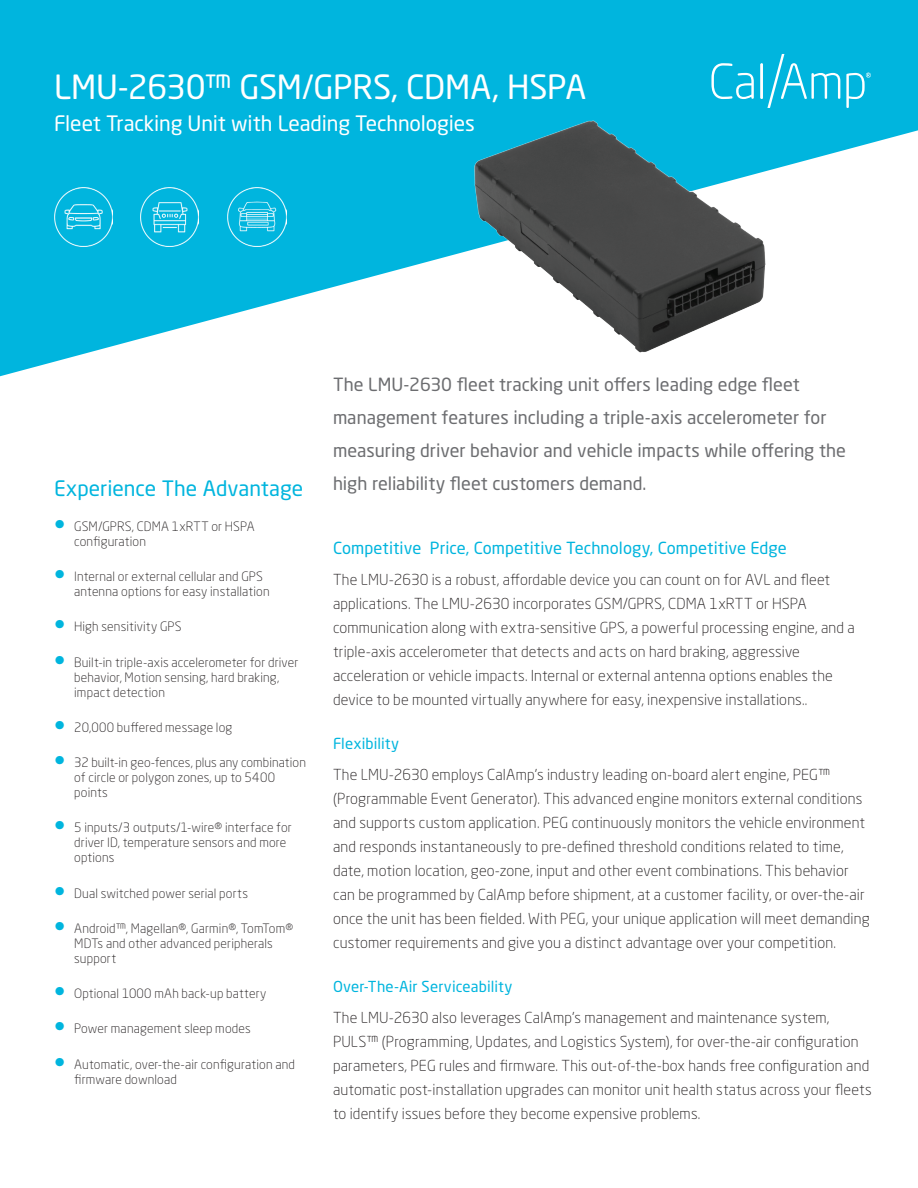
<style>
.page{position:relative;width:918px;height:1188px;background:#fff}
.page>*{position:absolute;margin:0;border:0;box-sizing:border-box;transform-origin:0 0}
.t1{font:33px "Neo Sans Std";letter-spacing:-.01em;color:#fff}
.t2{font:21px "Neo Sans Std";letter-spacing:-.005em;color:#fff}
.t3{font:21px "Neo Sans Std";color:#00b5de}
.t4{font:18px/33px "Neo Sans Std";color:#6c6d70}
.t5{font:16.5px "Neo Sans Std";letter-spacing:.005em;color:#00b5de}
.t6{font:300 15px/24px "Neo Sans Std";letter-spacing:.01em;color:#231f20}
.t7{font:15px "Neo Sans Std";letter-spacing:.01em;color:#00b5de}
.t8{font:300 12.75px/15px "Neo Sans Std";letter-spacing:.01em;color:#231f20}
.s1{font-size:27px;color:#00b5de}
</style>
<div class="page">
<svg style="left:0;top:0;width:918px;height:376px;fill:#00b5de"></svg>
<img style="left:227px;top:188px;width:59px;height:59px">
<img style="left:140px;top:188px;width:59px;height:59px">
<img style="left:54px;top:188px;width:59px;height:59px">
<svg style="left:711px;top:63px;width:43px;height:36px;background:#34c4e4"></svg>
<hr style="left:760px;top:63px;width:3px;height:36px;background:#fff">
<svg style="left:767px;top:54px;width:73px;height:54px;background:#24bfe2"></svg>
<svg style="left:846px;top:73px;width:25px;height:35px"></svg>
<img style="left:456px;top:105px;width:324px;height:261px">
<h1 class="t1" style="left:54px;top:66px;width:534px">LMU-2630™ GSM/GPRS, CDMA, HSPA</h1>
<h2 class="t2" style="left:54px;top:110px;width:422px">Fleet Tracking Unit with Leading Technologies</h2>
<h2 class="t3" style="left:54px;top:475px;width:251px">Experience The Advantage</h2>
<p class="t8" style="left:74px;top:519px;width:182px;text-indent:-20px"><span class="s1">•</span> GSM/GPRS, CDMA 1xRTT or HSPA configuration</p>
<p class="t8" style="left:74px;top:569px;width:197px;text-indent:-20px"><span class="s1">•</span> Internal or external cellular and GPS antenna options for easy installation</p>
<p class="t8" style="left:54px;top:619px;width:129px"><span class="s1">•</span> High sensitivity GPS</p>
<p class="t8" style="left:74px;top:654px;width:226px;text-indent:-20px"><span class="s1">•</span> Built-in triple-axis accelerometer for driver behavior, Motion sensing, hard braking, impact detection</p>
<p class="t8" style="left:54px;top:720px;width:180px"><span class="s1">•</span> 20,000 buffered message log</p>
<p class="t8" style="left:74px;top:755px;width:233px;text-indent:-20px"><span class="s1">•</span> 32 built-in geo-fences, plus any combination of circle or polygon zones, up to 5400 points</p>
<p class="t8" style="left:74px;top:820px;width:219px;text-indent:-20px"><span class="s1">•</span> 5 inputs/3 outputs/1-wire® interface for driver ID, temperature sensors and more options</p>
<p class="t8" style="left:54px;top:885px;width:195px"><span class="s1">•</span> Dual switched power serial ports</p>
<p class="t8" style="left:74px;top:921px;width:221px;text-indent:-20px"><span class="s1">•</span> Android™, Magellan®, Garmin®, TomTom®<br>MDTs and other advanced peripherals support</p>
<p class="t8" style="left:54px;top:986px;width:214px"><span class="s1">•</span> Optional 1000 mAh back-up battery</p>
<p class="t8" style="left:54px;top:1021px;width:198px"><span class="s1">•</span> Power management sleep modes</p>
<p class="t8" style="left:74px;top:1056px;width:222px;text-indent:-20px"><span class="s1">•</span> Automatic, over-the-air configuration and firmware download</p>
<p class="t4" style="left:333px;top:367px;width:514px">The LMU-2630 fleet tracking unit offers leading edge fleet management features including a triple-axis accelerometer for measuring driver behavior and vehicle impacts while offering the high reliability fleet customers demand.</p>
<p class="t5" style="left:333px;top:538px;width:455px">Competitive Price, Competitive Technology, Competitive Edge</p>
<p class="t6" style="left:333px;top:567px;width:523px">The LMU-2630 is a robust, affordable device you can count on for AVL and fleet applications. The LMU-2630 incorporates GSM/GPRS, CDMA 1xRTT or HSPA communication along with extra-sensitive GPS, a powerful processing engine, and a triple-axis accelerometer that detects and acts on hard braking, aggressive acceleration or vehicle impacts. Internal or external antenna options enables the device to be mounted virtually anywhere for easy, inexpensive installations..</p>
<p class="t7" style="left:333px;top:734px;width:68px">Flexibility</p>
<p class="t6" style="left:333px;top:762px;width:538px">The LMU-2630 employs CalAmp’s industry leading on-board alert engine, PEG™ (Programmable Event Generator). This advanced engine monitors external conditions and supports custom application. PEG continuously monitors the vehicle environment and responds instantaneously to pre-defined threshold conditions related to time, date, motion location, geo-zone, input and other event combinations. This behavior can be programmed by CalAmp before shipment, at a customer facility, or over-the-air once the unit has been fielded. With PEG, your unique application will meet demanding customer requirements and give you a distinct advantage over your competition.</p>
<p class="t7" style="left:333px;top:977px;width:181px">Over-The-Air Serviceability</p>
<p class="t6" style="left:333px;top:1005px;width:540px">The LMU-2630 also leverages CalAmp’s management and maintenance system, PULS™ (Programming, Updates, and Logistics System), for over-the-air configuration parameters, PEG rules and firmware. This out-of-the-box hands free configuration and automatic post-installation upgrades can monitor unit health status across your fleets to identify issues before they become expensive problems.</p>
</div>
